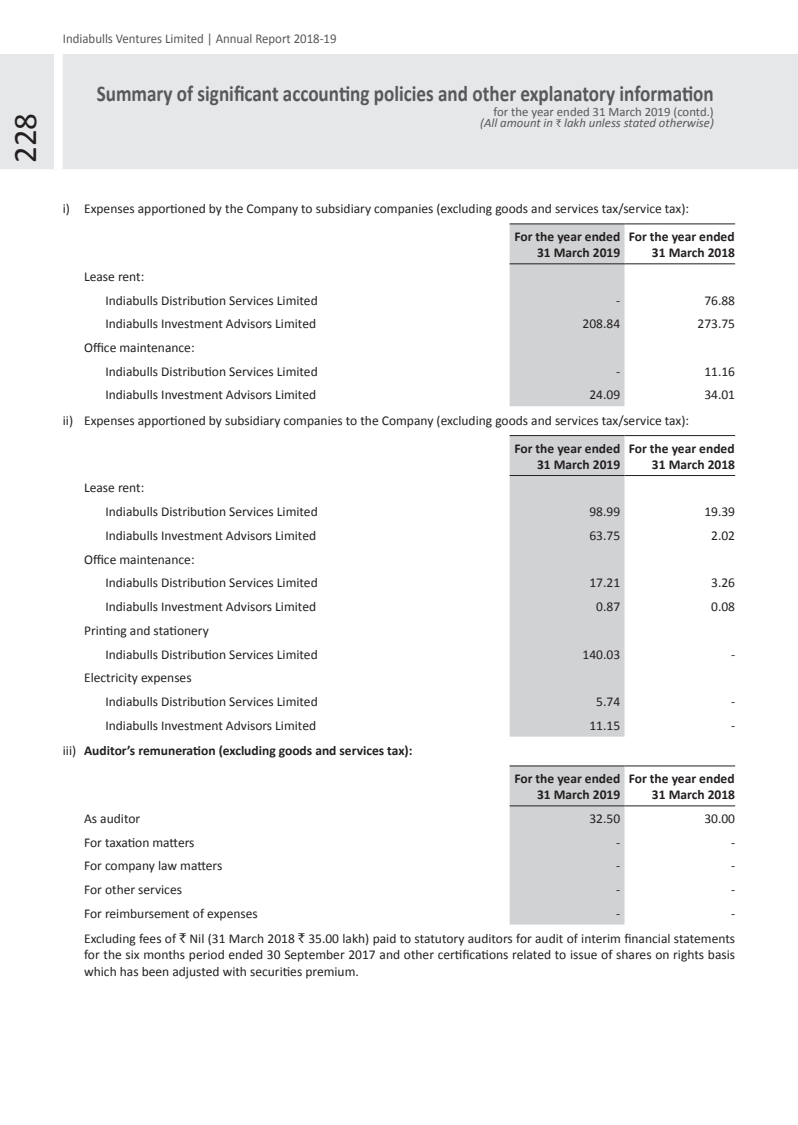
<style>
.page{position:relative;width:798px;height:1125px;background:#fff}
.page>*{position:absolute;margin:0;border:0;box-sizing:border-box;transform-origin:0 0}
.t1{font:33px "Calibri";color:#231f20}
.t2{font:700 22.5px "Calibri";color:#57585a;scale:.85 1}
.t3{font:13.5px/16.2px "Calibri";color:#231f20;text-align:justify}
.t4{font:700 13.5px "Calibri";color:#231f20}
.t5{font:13.5px "Calibri";color:#57585a;scale:.95 1}
.t6{font:italic 12.75px/10.5px "Calibri";color:#57585a;text-align:right}
.s1{font-style:normal}
.s2{font-family:"Rupee Foradian";font-style:normal;font-size:10.5px}
.s3{font-weight:400}
.s4{font-family:"Rupee Foradian"}
</style>
<div class="page">
<div style="left:0;top:54px;width:797px;height:115px;background:#e6e7e9"></div>
<div style="left:54px;top:46px;width:9px;height:123px;background:#fff"></div>
<div style="left:509px;top:224px;width:115px;height:182px;background:#d1d2d4"></div>
<hr style="left:509px;top:223px;width:115px;height:1px;background:#231f20">
<hr style="left:624px;top:223px;width:111px;height:1px;background:#231f20">
<hr style="left:509px;top:263px;width:115px;height:1px;background:#231f20">
<hr style="left:624px;top:263px;width:111px;height:1px;background:#231f20">
<div style="left:509px;top:436px;width:115px;height:300px;background:#d1d2d4"></div>
<hr style="left:509px;top:435px;width:115px;height:1px;background:#231f20">
<hr style="left:624px;top:435px;width:111px;height:1px;background:#231f20">
<hr style="left:509px;top:475px;width:115px;height:1px;background:#231f20">
<hr style="left:624px;top:475px;width:111px;height:1px;background:#231f20">
<div style="left:509px;top:766px;width:115px;height:158px;background:#d1d2d4"></div>
<hr style="left:509px;top:765px;width:115px;height:1px;background:#231f20">
<hr style="left:624px;top:765px;width:111px;height:1px;background:#231f20">
<hr style="left:509px;top:805px;width:115px;height:1px;background:#231f20">
<hr style="left:624px;top:805px;width:111px;height:1px;background:#231f20">
<h1 class="t1" style="left:4px;top:163px;width:52px;rotate:-90deg">228</h1>
<p class="t5" style="left:63px;top:30px;width:290px">Indiabulls Ventures Limited | Annual Report 2018-19</p>
<p class="t2" style="left:97px;top:79px;width:727px">Summary of significant accounting policies and other explanatory information</p>
<p class="t6" style="left:480px;top:106px;width:235px"><span class="s1">for the year ended 31 March 2019 (contd.) </span>(All amount in <span class="s2">`</span> lakh unless stated otherwise)</p>
<p class="t3" style="left:63px;top:201px;width:627px">i) Expenses apportioned by the Company to subsidiary companies (excluding goods and services tax/service tax):</p>
<p class="t4" style="left:514px;top:228px;width:107px">For the year ended</p>
<p class="t4" style="left:537px;top:244px;width:85px">31 March 2019</p>
<p class="t4" style="left:628px;top:228px;width:107px">For the year ended</p>
<p class="t4" style="left:651px;top:244px;width:85px">31 March 2018</p>
<p class="t3" style="left:84px;top:268px;width:62px">Lease rent:</p>
<p class="t3" style="left:105px;top:292px;width:214px">Indiabulls Distribution Services Limited</p>
<p class="t3" style="left:616px;top:292px;width:6px">-</p>
<p class="t3" style="left:704px;top:292px;width:32px">76.88</p>
<p class="t3" style="left:105px;top:316px;width:212px">Indiabulls Investment Advisors Limited</p>
<p class="t3" style="left:582px;top:316px;width:39px">208.84</p>
<p class="t3" style="left:697px;top:316px;width:39px">273.75</p>
<p class="t3" style="left:84px;top:339px;width:112px">Office maintenance:</p>
<p class="t3" style="left:105px;top:363px;width:214px">Indiabulls Distribution Services Limited</p>
<p class="t3" style="left:616px;top:363px;width:6px">-</p>
<p class="t3" style="left:704px;top:363px;width:32px">11.16</p>
<p class="t3" style="left:105px;top:387px;width:212px">Indiabulls Investment Advisors Limited</p>
<p class="t3" style="left:589px;top:387px;width:32px">24.09</p>
<p class="t3" style="left:704px;top:387px;width:32px">34.01</p>
<p class="t3" style="left:63px;top:412px;width:627px">ii) Expenses apportioned by subsidiary companies to the Company (excluding goods and services tax/service tax):</p>
<p class="t4" style="left:514px;top:439px;width:107px">For the year ended</p>
<p class="t4" style="left:537px;top:456px;width:85px">31 March 2019</p>
<p class="t4" style="left:628px;top:439px;width:107px">For the year ended</p>
<p class="t4" style="left:651px;top:456px;width:85px">31 March 2018</p>
<p class="t3" style="left:84px;top:480px;width:62px">Lease rent:</p>
<p class="t3" style="left:105px;top:504px;width:214px">Indiabulls Distribution Services Limited</p>
<p class="t3" style="left:589px;top:504px;width:32px">98.99</p>
<p class="t3" style="left:704px;top:504px;width:32px">19.39</p>
<p class="t3" style="left:105px;top:527px;width:212px">Indiabulls Investment Advisors Limited</p>
<p class="t3" style="left:589px;top:527px;width:32px">63.75</p>
<p class="t3" style="left:711px;top:527px;width:25px">2.02</p>
<p class="t3" style="left:84px;top:551px;width:112px">Office maintenance:</p>
<p class="t3" style="left:105px;top:575px;width:214px">Indiabulls Distribution Services Limited</p>
<p class="t3" style="left:589px;top:575px;width:32px">17.21</p>
<p class="t3" style="left:711px;top:575px;width:25px">3.26</p>
<p class="t3" style="left:105px;top:598px;width:212px">Indiabulls Investment Advisors Limited</p>
<p class="t3" style="left:596px;top:598px;width:25px">0.87</p>
<p class="t3" style="left:711px;top:598px;width:25px">0.08</p>
<p class="t3" style="left:84px;top:622px;width:126px">Printing and stationery</p>
<p class="t3" style="left:105px;top:646px;width:214px">Indiabulls Distribution Services Limited</p>
<p class="t3" style="left:582px;top:646px;width:39px">140.03</p>
<p class="t3" style="left:730px;top:646px;width:6px">-</p>
<p class="t3" style="left:84px;top:670px;width:109px">Electricity expenses</p>
<p class="t3" style="left:105px;top:693px;width:214px">Indiabulls Distribution Services Limited</p>
<p class="t3" style="left:596px;top:693px;width:25px">5.74</p>
<p class="t3" style="left:730px;top:693px;width:6px">-</p>
<p class="t3" style="left:105px;top:717px;width:212px">Indiabulls Investment Advisors Limited</p>
<p class="t3" style="left:589px;top:717px;width:32px">11.15</p>
<p class="t3" style="left:730px;top:717px;width:6px">-</p>
<p class="t4" style="left:63px;top:742px;width:351px"><span class="s3">iii)</span> Auditor’s remuneration (excluding goods and services tax):</p>
<p class="t4" style="left:514px;top:770px;width:107px">For the year ended</p>
<p class="t4" style="left:537px;top:786px;width:85px">31 March 2019</p>
<p class="t4" style="left:628px;top:770px;width:107px">For the year ended</p>
<p class="t4" style="left:651px;top:786px;width:85px">31 March 2018</p>
<p class="t3" style="left:84px;top:810px;width:58px">As auditor</p>
<p class="t3" style="left:589px;top:810px;width:32px">32.50</p>
<p class="t3" style="left:704px;top:810px;width:32px">30.00</p>
<p class="t3" style="left:84px;top:834px;width:112px">For taxation matters</p>
<p class="t3" style="left:616px;top:834px;width:6px">-</p>
<p class="t3" style="left:730px;top:834px;width:6px">-</p>
<p class="t3" style="left:84px;top:858px;width:140px">For company law matters</p>
<p class="t3" style="left:616px;top:858px;width:6px">-</p>
<p class="t3" style="left:730px;top:858px;width:6px">-</p>
<p class="t3" style="left:84px;top:881px;width:99px">For other services</p>
<p class="t3" style="left:616px;top:881px;width:6px">-</p>
<p class="t3" style="left:730px;top:881px;width:6px">-</p>
<p class="t3" style="left:84px;top:905px;width:175px">For reimbursement of expenses</p>
<p class="t3" style="left:616px;top:905px;width:6px">-</p>
<p class="t3" style="left:730px;top:905px;width:6px">-</p>
<p class="t3" style="left:84px;top:931px;width:652px">Excluding fees of <span class="s4">`</span> Nil (31 March 2018 <span class="s4">`</span> 35.00 lakh) paid to statutory auditors for audit of interim financial statements for the six months period ended 30 September 2017 and other certifications related to issue of shares on rights basis which has been adjusted with securities premium.</p>
</div>
